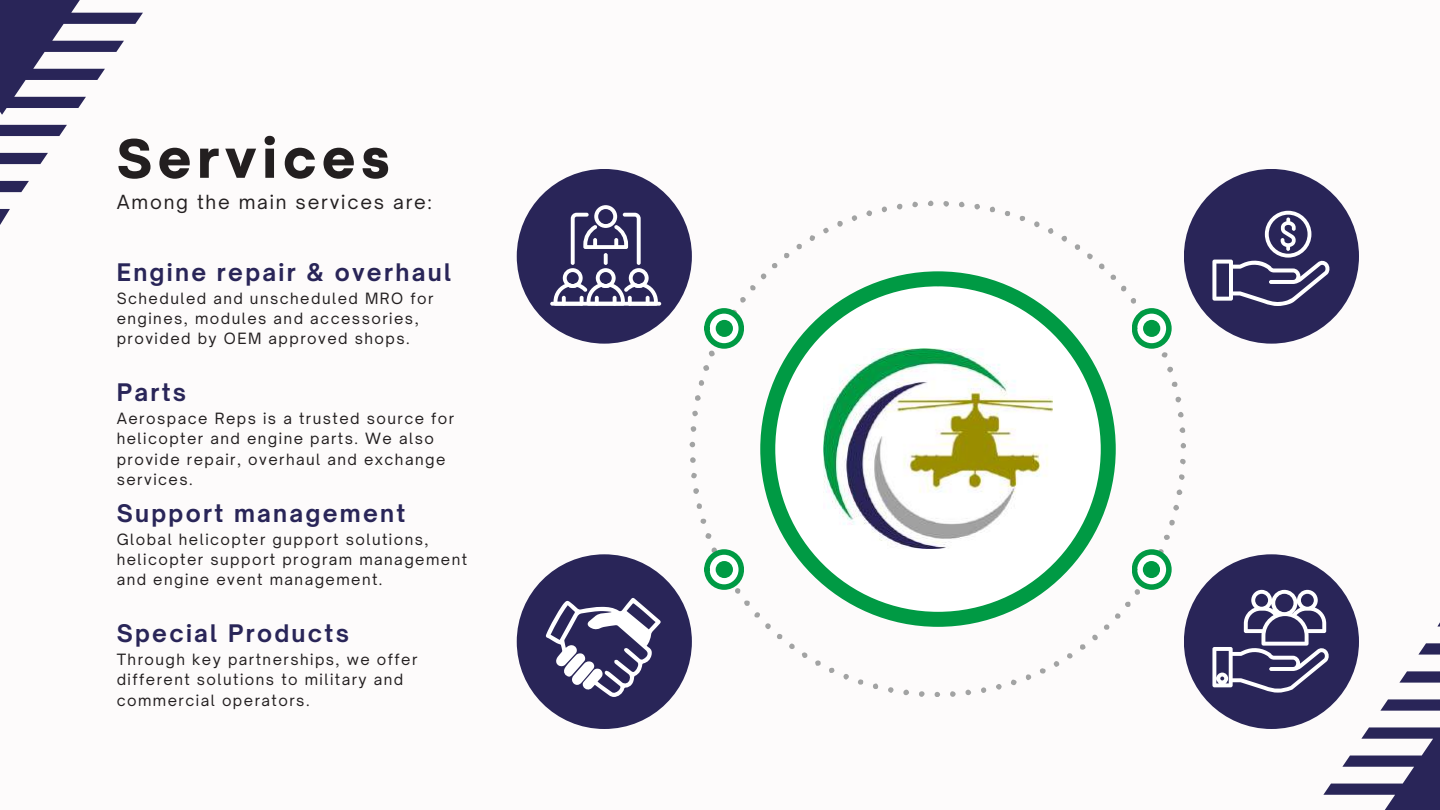
<style>
.page{position:relative;width:1440px;height:810px;background:#fdfbfb}
.page>*{position:absolute;margin:0;border:0;box-sizing:border-box;transform-origin:0 0}
.t1{font:800 57.7px "Codec Pro";letter-spacing:.1em;color:#231f20}
.t2{font:700 23.2px "Open Sauce One";letter-spacing:.1em;color:#292558}
.t3{font:18.6px "Open Sauce One";letter-spacing:.1em;color:#231f20}
.t4{font:14.9px/20.2px "Open Sauce One";letter-spacing:.1em;color:#231f20}
</style>
<div class="page">
<svg style="left:765px;top:627px;width:345px;height:70px"></svg>
<div style="left:1184px;top:169px;width:175px;height:175px;background:#292558;border-radius:50%"></div>
<svg style="left:1132px;top:308px;width:40px;height:41px"></svg>
<div style="left:1184px;top:554px;width:175px;height:175px;background:#292558;border-radius:50%"></div>
<svg style="left:1132px;top:549px;width:40px;height:41px"></svg>
<div style="left:1143px;top:561px;width:17px;height:17px;background:#009a44;border-radius:50%"></div>
<div style="left:517px;top:554px;width:175px;height:175px;background:#292558;border-radius:50%"></div>
<svg style="left:704px;top:549px;width:40px;height:41px"></svg>
<div style="left:716px;top:561px;width:17px;height:17px;background:#009a44;border-radius:50%"></div>
<div style="left:517px;top:169px;width:175px;height:175px;background:#292558;border-radius:50%"></div>
<svg style="left:704px;top:308px;width:40px;height:41px"></svg>
<div style="left:1143px;top:320px;width:17px;height:17px;background:#009a44;border-radius:50%"></div>
<div style="left:716px;top:320px;width:17px;height:17px;background:#009a44;border-radius:50%"></div>
<svg style="left:1212px;top:590px;width:117px;height:103px"></svg>
<svg style="left:1212px;top:211px;width:118px;height:95px"></svg>
<svg style="left:554px;top:205px;width:104px;height:97px"></svg>
<svg style="left:550px;top:302px;width:111px;height:4px"></svg>
<svg style="left:545px;top:598px;width:116px;height:99px"></svg>
<svg style="left:760px;top:271px;width:356px;height:356px"></svg>
<svg style="left:1285px;top:721px;width:155px;height:89px"></svg>
<svg style="left:1399px;top:671px;width:41px;height:12px"></svg>
<svg style="left:1418px;top:643px;width:22px;height:12px"></svg>
<svg style="left:1380px;top:699px;width:60px;height:12px"></svg>
<svg style="left:0;top:0;width:143px;height:115px"></svg>
<svg style="left:0;top:153px;width:48px;height:11px"></svg>
<svg style="left:0;top:181px;width:29px;height:11px"></svg>
<svg style="left:0;top:125px;width:67px;height:11px"></svg>
<svg style="left:0;top:209px;width:10px;height:16px"></svg>
<img style="left:823px;top:349px;width:229px;height:200px">
<h1 class="t1" style="left:117px;top:138px;width:274px">Services</h1>
<p class="t3" style="left:117px;top:190px;width:316px">Among the main services are:</p>
<h2 class="t2" style="left:117px;top:258px;width:336px">Engine repair &amp; overhaul</h2>
<p class="t4" style="left:117px;top:288px;width:318px">Scheduled and unscheduled MRO for engines, modules and accessories, provided by OEM approved shops.</p>
<h2 class="t2" style="left:117px;top:378px;width:71px">Parts</h2>
<p class="t4" style="left:117px;top:408px;width:339px">Aerospace Reps is a trusted source for helicopter and engine parts. We also provide repair, overhaul and exchange services.</p>
<h2 class="t2" style="left:117px;top:499px;width:290px">Support management</h2>
<p class="t4" style="left:117px;top:529px;width:352px">Global helicopter gupport solutions, helicopter support program management and engine event management.</p>
<h2 class="t2" style="left:117px;top:619px;width:234px">Special Products</h2>
<p class="t4" style="left:117px;top:649px;width:302px">Through key partnerships, we offer different solutions to military and commercial operators.</p>
</div>
